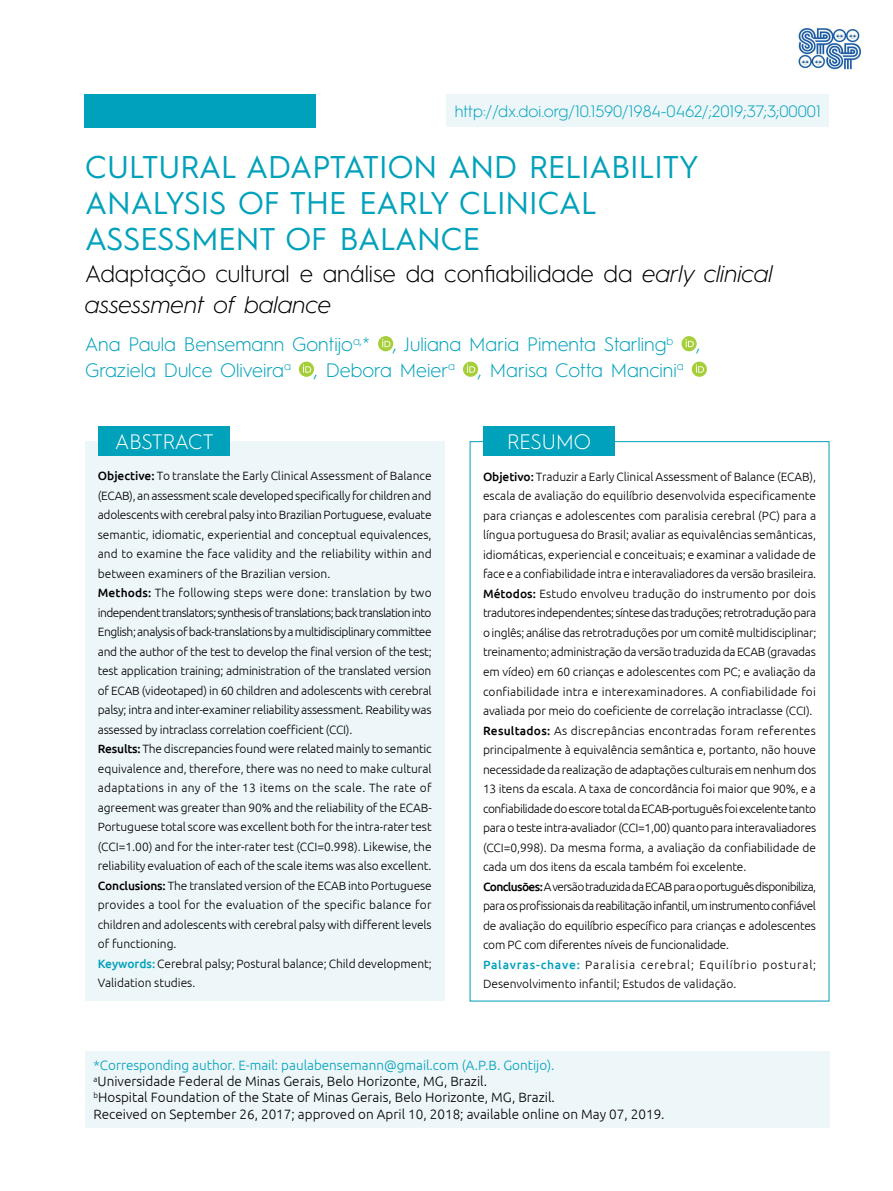
<style>
.page{position:relative;width:893px;height:1191px;background:#fff}
.page>*{position:absolute;margin:0;border:0;box-sizing:border-box;transform-origin:0 0}
.t1{font:31.5px/36px "Hurme Geometric Sans 1";color:#00a1ba}
.t2{font:300 24px/31.5px "Hurme Geometric Sans 1";color:#000}
.t3{font:300 21px "Hurme Geometric Sans 1";letter-spacing:-.005em;color:#fff}
.t4{font:300 19.5px/25.5px "Hurme Geometric Sans 1";color:#00a1ba}
.t5{font:300 16.5px "Hurme Geometric Sans 1";color:#00a1ba}
.t6{font:300 13.5px/16.2px "Ubuntu";color:#000}
.t7{font:300 12px/19.5px "Ubuntu";letter-spacing:-.01em;color:#000}
.s1{font-style:italic}
.s2{font-weight:500}
.s3{font-weight:500;color:#00a1ba}
.s4{color:#00a1ba}
</style>
<div class="page">
<div style="left:85px;top:441px;width:359px;height:559px;background:#edf6f9"></div>
<div style="left:98px;top:426px;width:132px;height:30px;background:#00a1ba"></div>
<div style="left:483px;top:426px;width:132px;height:30px;background:#00a1ba"></div>
<div style="left:85px;top:1051px;width:744px;height:76px;background:#edf6f9"></div>
<svg style="left:378px;top:336px;width:15px;height:15px"></svg>
<svg style="left:382px;top:339px;width:8px;height:8px"></svg>
<svg style="left:681px;top:336px;width:16px;height:15px"></svg>
<svg style="left:686px;top:339px;width:8px;height:8px"></svg>
<svg style="left:299px;top:361px;width:15px;height:16px"></svg>
<svg style="left:303px;top:364px;width:8px;height:9px"></svg>
<svg style="left:463px;top:361px;width:15px;height:16px"></svg>
<svg style="left:467px;top:364px;width:8px;height:9px"></svg>
<svg style="left:692px;top:361px;width:15px;height:16px"></svg>
<svg style="left:696px;top:364px;width:8px;height:9px"></svg>
<div style="left:446px;top:94px;width:383px;height:32px;background:#edf6f9"></div>
<img style="left:798px;top:27px;width:64px;height:43px">
<div style="left:85px;top:94px;width:231px;height:33px;background:#00a1ba"></div>
<h3 class="t5" style="left:455px;top:100px;width:367px">http://dx.doi.org/10.1590/1984-0462/;2019;37;3;00001</h3>
<h1 class="t1" style="left:85px;top:147px;width:615px">CULTURAL ADAPTATION AND RELIABILITY<br>ANALYSIS OF THE EARLY CLINICAL<br>ASSESSMENT OF BALANCE</h1>
<h2 class="t2" style="left:85px;top:256px;width:690px">Adaptação cultural e análise da confiabilidade da <span class="s1">early clinical assessment of balance</span></h2>
<h3 class="t4" style="left:85px;top:330px;width:617px">Ana Paula Bensemann Gontijo<sup>a,</sup>* , Juliana Maria Pimenta Starling<sup>b</sup> ,<br>Graziela Dulce Oliveira<sup>a</sup> , Debora Meier<sup>a</sup> , Marisa Cotta Mancini<sup>a</sup></h3>
<h3 class="t3" style="left:115px;top:428px;width:100px">ABSTRACT</h3>
<h3 class="t3" style="left:507px;top:428px;width:85px">RESUMO</h3>
<p class="t7" style="left:98px;top:466px;width:335px"><span class="s2">Objective:</span> To translate the Early Clinical Assessment of Balance (ECAB), an assessment scale developed specifically for children and adolescents with cerebral palsy into Brazilian Portuguese, evaluate semantic, idiomatic, experiential and conceptual equivalences, and to examine the face validity and the reliability within and between examiners of the Brazilian version.<br><span class="s2">Methods:</span> The following steps were done: translation by two independent translators; synthesis of translations; back translation into English; analysis of back-translations by a multidisciplinary committee and the author of the test to develop the final version of the test; test application training; administration of the translated version of ECAB (videotaped) in 60 children and adolescents with cerebral palsy; intra and inter-examiner reliability assessment. Reability was assessed by intraclass correlation coefficient (CCI).<br><span class="s2">Results:</span> The discrepancies found were related mainly to semantic equivalence and, therefore, there was no need to make cultural adaptations in any of the 13 items on the scale. The rate of agreement was greater than 90% and the reliability of the ECAB-Portuguese total score was excellent both for the intra-rater test (CCI=1.00) and for the inter-rater test (CCI=0.998). Likewise, the reliability evaluation of each of the scale items was also excellent.<br><span class="s2">Conclusions:</span> The translated version of the ECAB into Portuguese provides a tool for the evaluation of the specific balance for children and adolescents with cerebral palsy with different levels of functioning.<br><span class="s3">Keywords:</span> Cerebral palsy; Postural balance; Child development; Validation studies.</p>
<p class="t7" style="left:483px;top:466px;width:335px"><span class="s2">Objetivo:</span> Traduzir a Early Clinical Assessment of Balance (ECAB), escala de avaliação do equilíbrio desenvolvida especificamente para crianças e adolescentes com paralisia cerebral (PC) para a língua portuguesa do Brasil; avaliar as equivalências semânticas, idiomáticas, experiencial e conceituais; e examinar a validade de face e a confiabilidade intra e interavaliadores da versão brasileira.<br><span class="s2">Métodos:</span> Estudo envolveu tradução do instrumento por dois tradutores independentes; síntese das traduções; retrotradução para o inglês; análise das retrotraduções por um comitê multidisciplinar; treinamento; administração da versão traduzida da ECAB (gravadas em vídeo) em 60 crianças e adolescentes com PC; e avaliação da confiabilidade intra e interexaminadores. A confiabilidade foi avaliada por meio do coeficiente de correlação intraclasse (CCI).<br><span class="s2">Resultados:</span> As discrepâncias encontradas foram referentes principalmente à equivalência semântica e, portanto, não houve necessidade da realização de adaptações culturais em nenhum dos 13 itens da escala. A taxa de concordância foi maior que 90%, e a confiabilidade do escore total da ECAB-português foi excelente tanto para o teste intra-avaliador (CCI=1,00) quanto para interavaliadores (CCI=0,998). Da mesma forma, a avaliação da confiabilidade de cada um dos itens da escala também foi excelente.<br><span class="s2">Conclusões:</span> A versão traduzida da ECAB para o português disponibiliza, para os profissionais da reabilitação infantil, um instrumento confiável de avaliação do equilíbrio específico para crianças e adolescentes com PC com diferentes níveis de funcionalidade.<br><span class="s3">Palavras-chave:</span> Paralisia cerebral; Equilíbrio postural; Desenvolvimento infantil; Estudos de validação.</p>
<p class="t6" style="left:94px;top:1056px;width:573px"><span class="s4">*Corresponding author. E-mail: paulabensemann@gmail.com (A.P.B. Gontijo).<br></span><sup>a</sup>Universidade Federal de Minas Gerais, Belo Horizonte, MG, Brazil.<br><sup>b</sup>Hospital Foundation of the State of Minas Gerais, Belo Horizonte, MG, Brazil.<br>Received on September 26, 2017; approved on April 10, 2018; available online on May 07, 2019.</p>
</div>
